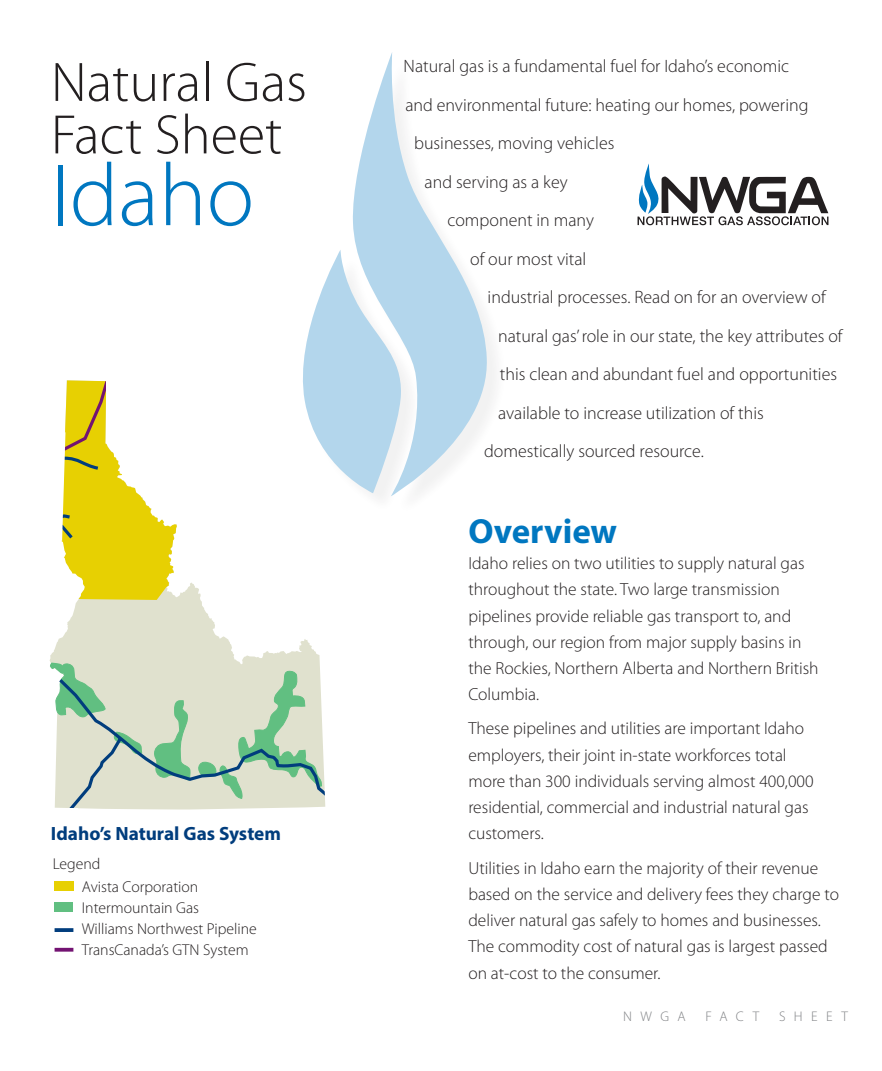
<style>
.page{position:relative;width:882px;height:1071px;background:#fff}
.page>*{position:absolute;margin:0;border:0;box-sizing:border-box;transform-origin:0 0}
.Paragraph_Style_1{font:300 89.25px "Myriad Pro";color:#0077c0}
.Paragraph_Style_1-2{font:300 56px "Myriad Pro";color:#231f20}
.Paragraph_Style_1-3{font:700 35px "Myriad Pro";color:#0077c0}
.subhead{font:700 19.25px "Myriad Pro";color:#013d7d}
.Paragraph_Style_1-4{font:300 17.85px "Myriad Pro";color:#231f20}
.Paragraph_Style_1-5{font:300 17.5px/26.2px "Myriad Pro";color:#231f20}
.Paragraph_Style_1-6{font:300 15.75px "Myriad Pro";color:#231f20}
.Paragraph_Style_1-7{font:300 14px "Myriad Pro";letter-spacing:.6em;color:#808285}
</style>
<div class="page">
<svg style="left:353px;top:52px;width:137px;height:444px"></svg>
<svg style="left:303px;top:250px;width:99px;height:243px"></svg>
<svg style="left:637px;top:163px;width:191px;height:62px"></svg>
<svg style="left:50px;top:380px;width:275px;height:428px"></svg>
<svg style="left:50px;top:663px;width:6px;height:55px"></svg>
<svg style="left:56px;top:455px;width:275px;height:355px"></svg>
<div style="left:54px;top:881px;width:20px;height:10px;background:#e7d002"></div>
<div style="left:55px;top:903px;width:18px;height:9px;background:#61bf81"></div>
<svg style="left:55px;top:928px;width:18px;height:4px"></svg>
<svg style="left:68px;top:808px;width:10px;height:2px"></svg>
<div style="left:325px;top:789px;width:10px;height:11px;background:#fff"></div>
<svg style="left:50px;top:380px;width:127px;height:220px"></svg>
<div style="left:106px;top:380px;width:10px;height:13px;background:#fff"></div>
<svg style="left:55px;top:948px;width:18px;height:4px"></svg>
<p class="Paragraph_Style_1-2" style="left:51px;top:51px;width:257px">Natural Gas</p>
<p class="Paragraph_Style_1-2" style="left:51px;top:104px;width:233px">Fact Sheet</p>
<p class="Paragraph_Style_1" style="left:51px;top:146px;width:205px">Idaho</p>
<p class="subhead" style="left:51px;top:821px;width:232px">Idaho’s Natural Gas System</p>
<p class="Paragraph_Style_1-6" style="left:53px;top:855px;width:49px">Legend</p>
<p class="Paragraph_Style_1-6" style="left:82px;top:878px;width:118px">Avista Corporation</p>
<p class="Paragraph_Style_1-6" style="left:82px;top:899px;width:119px">Intermountain Gas</p>
<p class="Paragraph_Style_1-6" style="left:82px;top:920px;width:177px">Williams Northwest Pipeline</p>
<p class="Paragraph_Style_1-6" style="left:82px;top:941px;width:168px">TransCanada’s GTN System</p>
<p class="Paragraph_Style_1-4" style="left:404px;top:57px;width:387px">Natural gas is a fundamental fuel for Idaho’s economic</p>
<p class="Paragraph_Style_1-4" style="left:405px;top:95px;width:405px">and environmental future: heating our homes, powering</p>
<p class="Paragraph_Style_1-4" style="left:414px;top:134px;width:202px">businesses, moving vehicles</p>
<p class="Paragraph_Style_1-4" style="left:425px;top:172px;width:145px">and serving as a key</p>
<p class="Paragraph_Style_1-4" style="left:447px;top:211px;width:148px">component in many</p>
<p class="Paragraph_Style_1-4" style="left:470px;top:249px;width:118px">of our most vital</p>
<p class="Paragraph_Style_1-4" style="left:488px;top:288px;width:340px">industrial processes. Read on for an overview of</p>
<p class="Paragraph_Style_1-4" style="left:498px;top:326px;width:346px">natural gas’ role in our state, the key attributes of</p>
<p class="Paragraph_Style_1-4" style="left:500px;top:365px;width:339px">this clean and abundant fuel and opportunities</p>
<p class="Paragraph_Style_1-4" style="left:498px;top:403px;width:267px">available to increase utilization of this</p>
<p class="Paragraph_Style_1-4" style="left:484px;top:442px;width:221px">domestically sourced resource.</p>
<p class="Paragraph_Style_1-3" style="left:468px;top:508px;width:150px">Overview</p>
<p class="Paragraph_Style_1-5" style="left:468px;top:550px;width:352px">Idaho relies on two utilities to supply natural gas throughout the state. Two large transmission pipelines provide reliable gas transport to, and through, our region from major supply basins in the Rockies, Northern Alberta and Northern British Columbia.</p>
<p class="Paragraph_Style_1-5" style="left:468px;top:716px;width:347px">These pipelines and utilities are important Idaho employers, their joint in-state workforces total more than 300 individuals serving almost 400,000 residential, commercial and industrial natural gas customers.</p>
<p class="Paragraph_Style_1-5" style="left:468px;top:855px;width:372px">Utilities in Idaho earn the majority of their revenue based on the service and delivery fees they charge to deliver natural gas safely to homes and businesses.<br>The commodity cost of natural gas is largest passed on at-cost to the consumer.</p>
<p class="Paragraph_Style_1-7" style="left:623px;top:1008px;width:64px">NWGA</p>
<p class="Paragraph_Style_1-7" style="left:706px;top:1008px;width:55px">FACT</p>
<p class="Paragraph_Style_1-7" style="left:779px;top:1008px;width:70px">SHEET</p>
</div>
